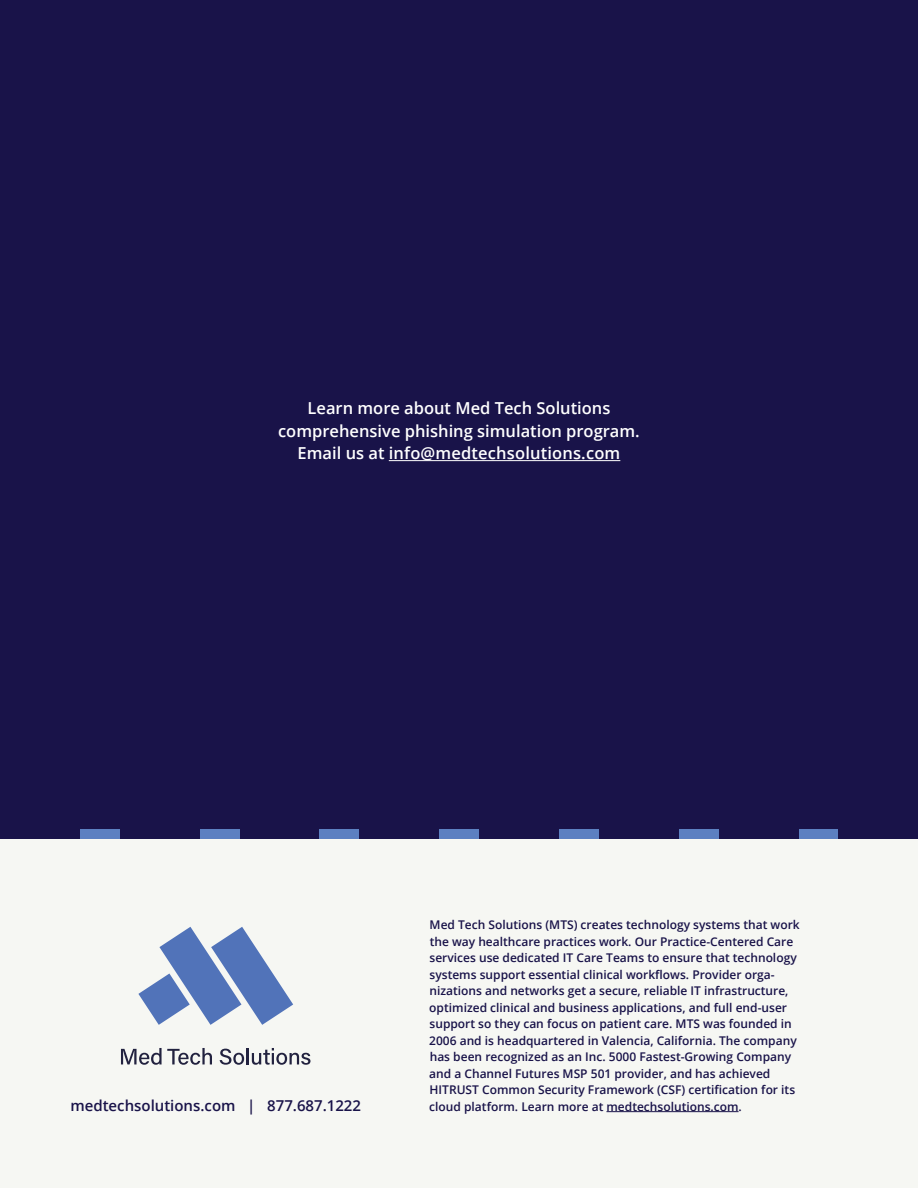
<style>
.page{position:relative;width:918px;height:1188px;background:#fff}
.page>*{position:absolute;margin:0;border:0;box-sizing:border-box;transform-origin:0 0}
.t1{font:600 16.5px/22.5px "Open Sans";color:#fff;text-align:center}
.t2{font:600 15px "Open Sans";color:#191349}
.t3{font:600 12px/16.5px "Open Sans";color:#191349}
</style>
<div class="page">
<div style="left:0;top:0;width:918px;height:834px;background:#191349"></div>
<hr style="left:389px;top:460px;width:231px;height:1px;background:#fff">
<div style="left:0;top:832px;width:918px;height:356px;background:#f6f7f3"></div>
<div style="left:0;top:829px;width:80px;height:10px;background:#191349"></div>
<div style="left:80px;top:829px;width:40px;height:10px;background:#5c80c1"></div>
<div style="left:120px;top:829px;width:80px;height:10px;background:#191349"></div>
<div style="left:200px;top:829px;width:40px;height:10px;background:#5c80c1"></div>
<div style="left:240px;top:829px;width:79px;height:10px;background:#191349"></div>
<div style="left:319px;top:829px;width:40px;height:10px;background:#5c80c1"></div>
<div style="left:359px;top:829px;width:80px;height:10px;background:#191349"></div>
<div style="left:439px;top:829px;width:40px;height:10px;background:#5c80c1"></div>
<div style="left:479px;top:829px;width:80px;height:10px;background:#191349"></div>
<div style="left:559px;top:829px;width:40px;height:10px;background:#5c80c1"></div>
<div style="left:599px;top:829px;width:80px;height:10px;background:#191349"></div>
<div style="left:679px;top:829px;width:40px;height:10px;background:#5c80c1"></div>
<div style="left:798px;top:829px;width:40px;height:10px;background:#5c80c1"></div>
<div style="left:719px;top:829px;width:79px;height:10px;background:#191349"></div>
<div style="left:838px;top:829px;width:80px;height:10px;background:#191349"></div>
<hr style="left:606px;top:1111px;width:133px;height:1px;background:#191349">
<svg style="left:138px;top:927px;width:155px;height:98px"></svg>
<svg style="left:121px;top:1048px;width:91px;height:17px"></svg>
<svg style="left:220px;top:1048px;width:90px;height:17px"></svg>
<h1 class="t1" style="left:278px;top:397px;width:363px">Learn more about Med Tech Solutions comprehensive phishing simulation program.<br>Email us at info@medtechsolutions.com</h1>
<p class="t3" style="left:429px;top:916px;width:372px">Med Tech Solutions (MTS) creates technology systems that work the way healthcare practices work. Our Practice-Centered Care services use dedicated IT Care Teams to ensure that technology systems support essential clinical workflows. Provider orga&shy;nizations and networks get a secure, reliable IT infrastructure, optimized clinical and business applications, and full end-user support so they can focus on patient care. MTS was founded in 2006 and is headquartered in Valencia, California. The company has been recognized as an Inc. 5000 Fastest-Growing Company and a Channel Futures MSP 501 provider, and has achieved HITRUST Common Security Framework (CSF) certification for its</p>
<p class="t2" style="left:70px;top:1095px;width:292px">medtechsolutions.com | 877.687.1222</p>
<p class="t3" style="left:429px;top:1098px;width:314px">cloud platform. Learn more at medtechsolutions.com.</p>
</div>
